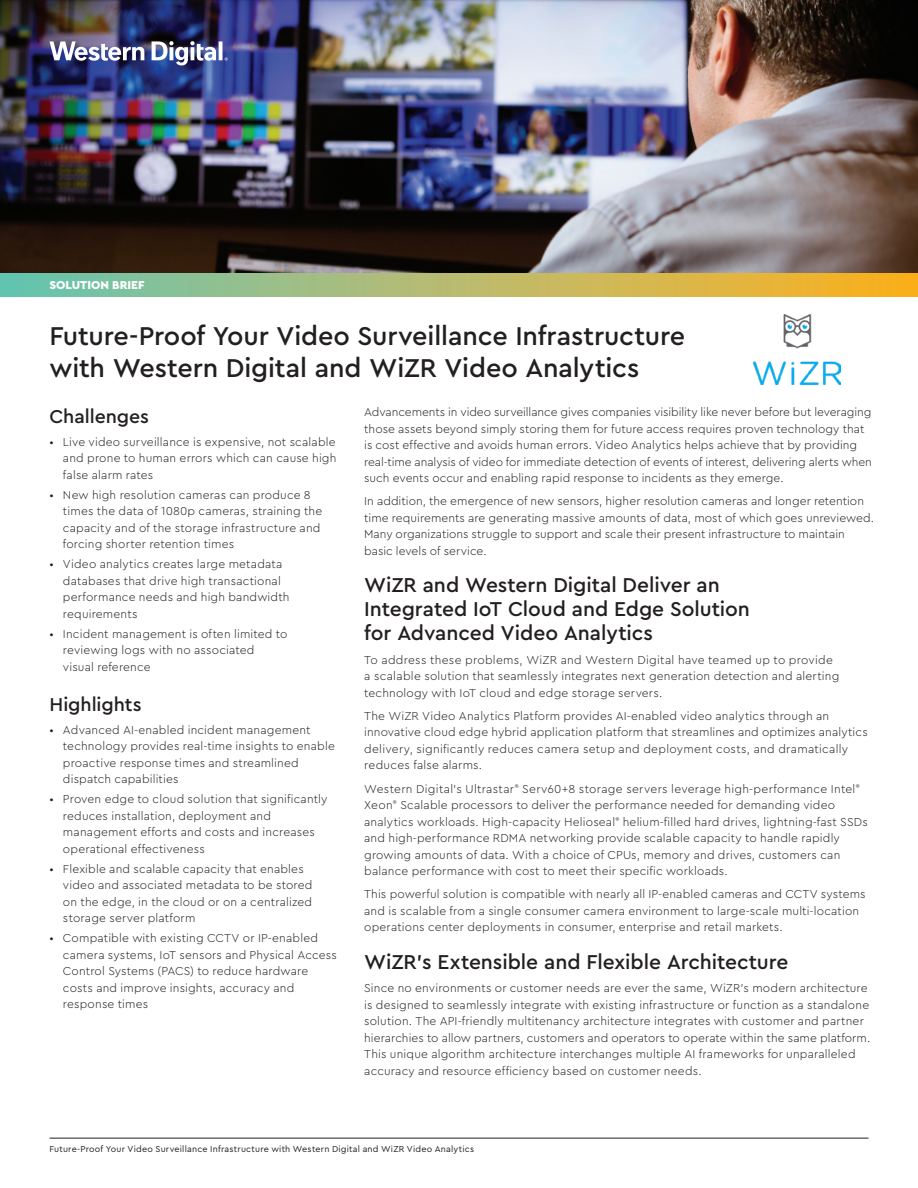
<style>
.page{position:relative;width:918px;height:1188px;background:#fff}
.page>*{position:absolute;margin:0;border:0;box-sizing:border-box;transform-origin:0 0}
.MAIN_HEADLINE{font:500 27px/31.5px "Cera PRO";letter-spacing:-.005em;color:#231f20}
.TITLES{font:500 21px/24px "Cera PRO";letter-spacing:-.005em;color:#231f20}
.CALLOUT_TITLES{font:500 19.5px "Cera PRO";letter-spacing:-.005em;color:#231f20}
.BODY_TEXT_8_10{font:300 12px/16.5px "Cera PRO";letter-spacing:.01em;color:#231f20}
.BODY_COPY{font:300 12px/16.5px "Cera PRO";letter-spacing:.015em;color:#231f20}
.CALLOUT_BULLETS{font:300 12px/16.5px "Cera PRO";letter-spacing:.015em;color:#231f20}
.TOP_HEADER{font:900 12px "Cera PRO";color:#fff}
.BODY_COPY-2{font:9px "Cera PRO";letter-spacing:.025em;color:#231f20}
</style>
<div class="page">
<img style="left:0;top:0;width:918px;height:273px">
<div style="left:0;top:273px;width:918px;height:24px;background:linear-gradient(to right,#6ac5b6,#ffb120)"></div>
<hr style="left:49px;top:1138px;width:820px;height:1px;background:#231f20">
<svg style="left:49px;top:41px;width:95px;height:20px"></svg>
<svg style="left:152px;top:41px;width:76px;height:24px"></svg>
<img style="left:753px;top:315px;width:88px;height:69px">
<p class="TOP_HEADER" style="left:49px;top:277px;width:97px">SOLUTION BRIEF</p>
<p class="MAIN_HEADLINE" style="left:49px;top:319px;width:637px">Future-Proof Your Video Surveillance Infrastructure with Western Digital and WiZR Video Analytics</p>
<p class="CALLOUT_TITLES" style="left:49px;top:404px;width:101px">Challenges</p>
<p class="BODY_COPY" style="left:63px;top:433px;width:275px;text-align:justify;text-indent:-14px">• Live video surveillance is expensive, not scalable and prone to human errors which can cause high false alarm rates</p>
<p class="BODY_COPY" style="left:63px;top:486px;width:261px;text-indent:-14px">• New high resolution cameras can produce 8 times the data of 1080p cameras, straining the capacity and of the storage infrastructure and forcing shorter retention times</p>
<p class="BODY_COPY" style="left:63px;top:555px;width:228px;text-indent:-14px">• Video analytics creates large metadata databases that drive high transactional performance needs and high bandwidth requirements</p>
<p class="BODY_COPY" style="left:63px;top:625px;width:226px;text-indent:-14px">• Incident management is often limited to reviewing logs with no associated visual reference</p>
<p class="CALLOUT_TITLES" style="left:49px;top:692px;width:94px">Highlights</p>
<p class="CALLOUT_BULLETS" style="left:63px;top:721px;width:273px;text-indent:-14px">• Advanced AI-enabled incident management technology provides real-time insights to enable proactive response times and streamlined dispatch capabilities</p>
<p class="CALLOUT_BULLETS" style="left:63px;top:790px;width:266px;text-indent:-14px">• Proven edge to cloud solution that significantly reduces installation, deployment and management efforts and costs and increases operational effectiveness</p>
<p class="CALLOUT_BULLETS" style="left:63px;top:860px;width:251px;text-indent:-14px">• Flexible and scalable capacity that enables video and associated metadata to be stored on the edge, in the cloud or on a centralized storage server platform</p>
<p class="CALLOUT_BULLETS" style="left:63px;top:929px;width:275px;text-indent:-14px">• Compatible with existing CCTV or IP-enabled camera systems, IoT sensors and Physical Access Control Systems (PACS) to reduce hardware costs and improve insights, accuracy and response times</p>
<p class="BODY_TEXT_8_10" style="left:364px;top:403px;width:509px">Advancements in video surveillance gives companies visibility like never before but leveraging those assets beyond simply storing them for future access requires proven technology that is cost effective and avoids human errors. Video Analytics helps achieve that by providing real-time analysis of video for immediate detection of events of interest, delivering alerts when such events occur and enabling rapid response to incidents as they emerge.</p>
<p class="BODY_TEXT_8_10" style="left:364px;top:492px;width:511px">In addition, the emergence of new sensors, higher resolution cameras and longer retention time requirements are generating massive amounts of data, most of which goes unreviewed.<br>Many organizations struggle to support and scale their present infrastructure to maintain basic levels of service.</p>
<p class="TITLES" style="left:364px;top:572px;width:387px">WiZR and Western Digital Deliver an<br>Integrated IoT Cloud and Edge Solution for Advanced Video Analytics</p>
<p class="BODY_TEXT_8_10" style="left:364px;top:651px;width:477px">To address these problems, WiZR and Western Digital have teamed up to provide a scalable solution that seamlessly integrates next generation detection and alerting technology with IoT cloud and edge storage servers.</p>
<p class="BODY_TEXT_8_10" style="left:364px;top:707px;width:505px">The WiZR Video Analytics Platform provides AI-enabled video analytics through an innovative cloud edge hybrid application platform that streamlines and optimizes analytics delivery, significantly reduces camera setup and deployment costs, and dramatically reduces false alarms.</p>
<p class="BODY_TEXT_8_10" style="left:364px;top:780px;width:505px">Western Digital’s Ultrastar<sup>®</sup> Serv60+8 storage servers leverage high-performance Intel<sup>® </sup>Xeon<sup>®</sup> Scalable processors to deliver the performance needed for demanding video analytics workloads. High-capacity Helioseal<sup>®</sup> helium-filled hard drives, lightning-fast SSDs and high-performance RDMA networking provide scalable capacity to handle rapidly growing amounts of data. With a choice of CPUs, memory and drives, customers can balance performance with cost to meet their specific workloads.</p>
<p class="BODY_TEXT_8_10" style="left:364px;top:885px;width:503px">This powerful solution is compatible with nearly all IP-enabled cameras and CCTV systems and is scalable from a single consumer camera environment to large-scale multi-location operations center deployments in consumer, enterprise and retail markets.</p>
<p class="TITLES" style="left:364px;top:949px;width:426px">WiZR’s Extensible and Flexible Architecture</p>
<p class="BODY_COPY" style="left:364px;top:979px;width:508px">Since no environments or customer needs are ever the same, WiZR’s modern architecture is designed to seamlessly integrate with existing infrastructure or function as a standalone solution. The API-friendly multitenancy architecture integrates with customer and partner hierarchies to allow partners, customers and operators to operate within the same platform.<br>This unique algorithm architecture interchanges multiple AI frameworks for unparalleled accuracy and resource efficiency based on customer needs.</p>
<p class="BODY_COPY-2" style="left:49px;top:1143px;width:426px">Future-Proof Your Video Surveillance Infrastructure with Western Digital and WiZR Video Analytics</p>
</div>
